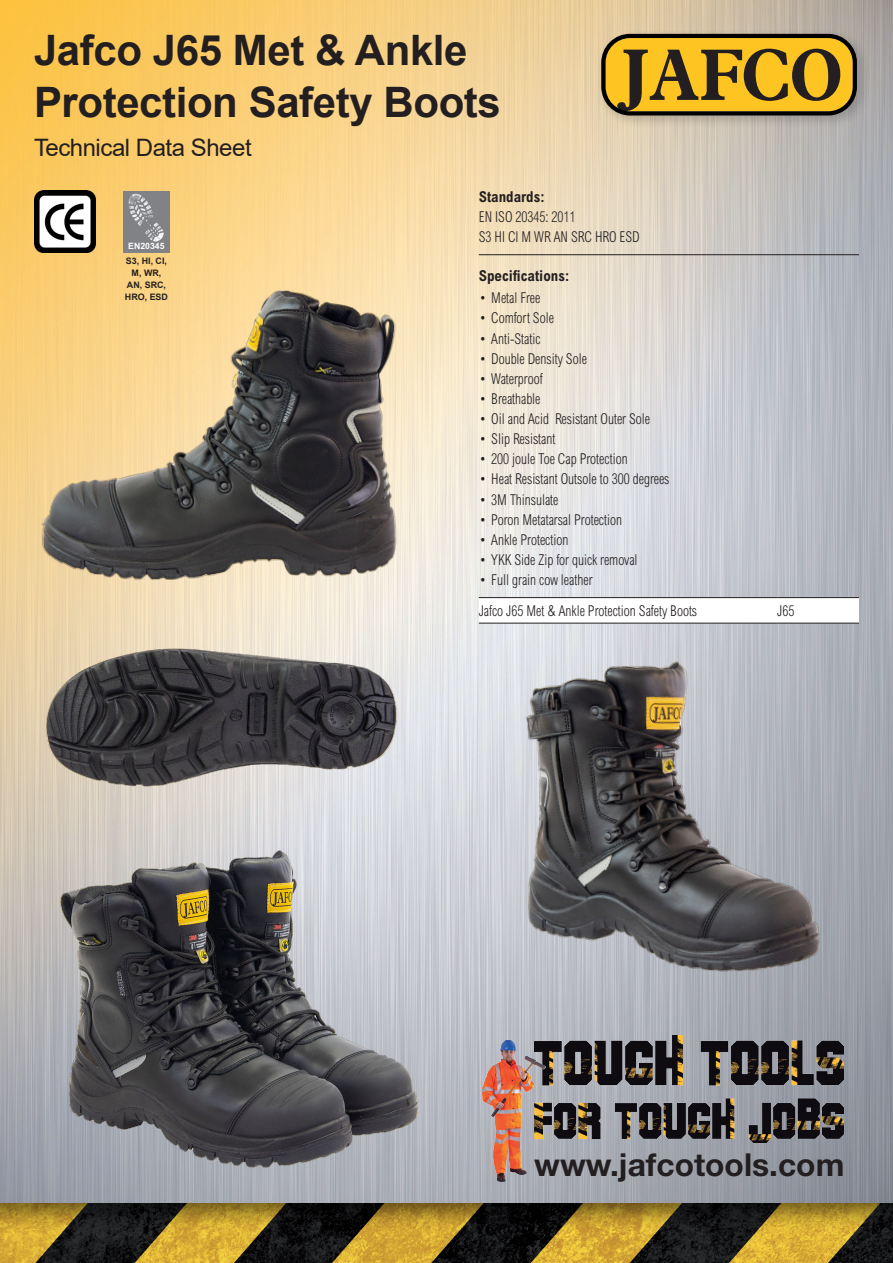
<style>
.page{position:relative;width:893px;height:1263px;background:#fff}
.page>*{position:absolute;margin:0;border:0;box-sizing:border-box;transform-origin:0 0}
.t1{font:700 69.75px "Plantin";color:#231f20}
.t2{font:700 42px/52.5px "Arial";letter-spacing:-.01em;color:#231f20}
.t3{font:700 31.8px "Helvetica Neue LT Std";color:#231f20}
.t4{font:24px "Arial";letter-spacing:-.02em;color:#231f20}
.Bullets_in_text{font:300 condensed 15px "Arial MT Pro";color:#231f20;scale:.9 1}
.Bullets_in_text-2{font:700 condensed 15px "Arial MT Pro";color:#231f20}
.t5{font:700 8.85px/12px "Arial";color:#231f20;text-align:center}
.t6{font:700 8.7px "Arial";color:#fff}
</style>
<div class="page">
<img style="left:0;top:0;width:893px;height:1203px">
<div style="left:0;top:1203px;width:893px;height:60px;background:#231f20;opacity:.62"></div>
<div style="left:596px;top:29px;width:274px;height:100px;background:#231f20;opacity:.2"></div>
<svg style="left:601px;top:34px;width:256px;height:82px"></svg>
<svg style="left:479px;top:598px;width:380px;height:25px"></svg>
<hr style="left:479px;top:597px;width:298px;height:1px;background:#231f20">
<hr style="left:777px;top:597px;width:82px;height:1px;background:#231f20">
<hr style="left:479px;top:623px;width:298px;height:1px;background:#231f20">
<hr style="left:777px;top:623px;width:82px;height:1px;background:#231f20">
<hr style="left:479px;top:254px;width:222px;height:1px;background:#231f20">
<hr style="left:701px;top:254px;width:158px;height:1px;background:#231f20">
<img style="left:34px;top:283px;width:375px;height:305px">
<img style="left:498px;top:651px;width:345px;height:342px">
<img style="left:54px;top:843px;width:372px;height:332px">
<img style="left:40px;top:643px;width:365px;height:151px">
<img style="left:534px;top:1035px;width:309px;height:107px">
<img style="left:480px;top:1039px;width:67px;height:143px">
<div style="left:123px;top:191px;width:47px;height:62px;background:#808285"></div>
<img style="left:128px;top:194px;width:36px;height:47px">
<img style="left:34px;top:191px;width:62px;height:62px">
<p class="t2" style="left:34px;top:24px;width:468px">Jafco J65 Met &amp; Ankle<br>Protection Safety Boots</p>
<p class="t4" style="left:34px;top:131px;width:219px">Technical Data Sheet</p>
<p class="t1" style="left:621px;top:32px;width:30px">J</p>
<p class="t6" style="left:128px;top:240px;width:38px">EN20345</p>
<p class="t5" style="left:125px;top:255px;width:45px">S3, HI, CI,<br>M, WR,<br>AN, SRC,<br>HRO, ESD</p>
<p class="Bullets_in_text-2" style="left:479px;top:188px;width:67px">Standards:</p>
<p class="Bullets_in_text" style="left:479px;top:208px;width:109px">EN ISO 20345: 2011</p>
<p class="Bullets_in_text" style="left:479px;top:228px;width:180px">S3 HI CI M WR AN SRC HRO ESD</p>
<p class="Bullets_in_text-2" style="left:479px;top:267px;width:92px">Specifications:</p>
<p class="Bullets_in_text" style="left:479px;top:289px;width:70px">• Metal Free</p>
<p class="Bullets_in_text" style="left:479px;top:310px;width:85px">• Comfort Sole</p>
<p class="Bullets_in_text" style="left:479px;top:330px;width:70px">• Anti-Static</p>
<p class="Bullets_in_text" style="left:479px;top:350px;width:122px">• Double Density Sole</p>
<p class="Bullets_in_text" style="left:479px;top:370px;width:72px">• Waterproof</p>
<p class="Bullets_in_text" style="left:479px;top:390px;width:70px">• Breathable</p>
<p class="Bullets_in_text" style="left:479px;top:410px;width:192px">• Oil and Acid Resistant Outer Sole</p>
<p class="Bullets_in_text" style="left:479px;top:430px;width:87px">• Slip Resistant</p>
<p class="Bullets_in_text" style="left:479px;top:450px;width:167px">• 200 joule Toe Cap Protection</p>
<p class="Bullets_in_text" style="left:479px;top:471px;width:213px">• Heat Resistant Outsole to 300 degrees</p>
<p class="Bullets_in_text" style="left:479px;top:491px;width:90px">• 3M Thinsulate</p>
<p class="Bullets_in_text" style="left:479px;top:511px;width:161px">• Poron Metatarsal Protection</p>
<p class="Bullets_in_text" style="left:479px;top:531px;width:101px">• Ankle Protection</p>
<p class="Bullets_in_text" style="left:479px;top:551px;width:178px">• YKK Side Zip for quick removal</p>
<p class="Bullets_in_text" style="left:479px;top:571px;width:128px">• Full grain cow leather</p>
<p class="Bullets_in_text" style="left:479px;top:602px;width:244px">Jafco J65 Met &amp; Ankle Protection Safety Boots</p>
<p class="Bullets_in_text" style="left:777px;top:602px;width:21px">J65</p>
<p class="t3" style="left:534px;top:1145px;width:312px">www.jafcotools.com</p>
</div>
